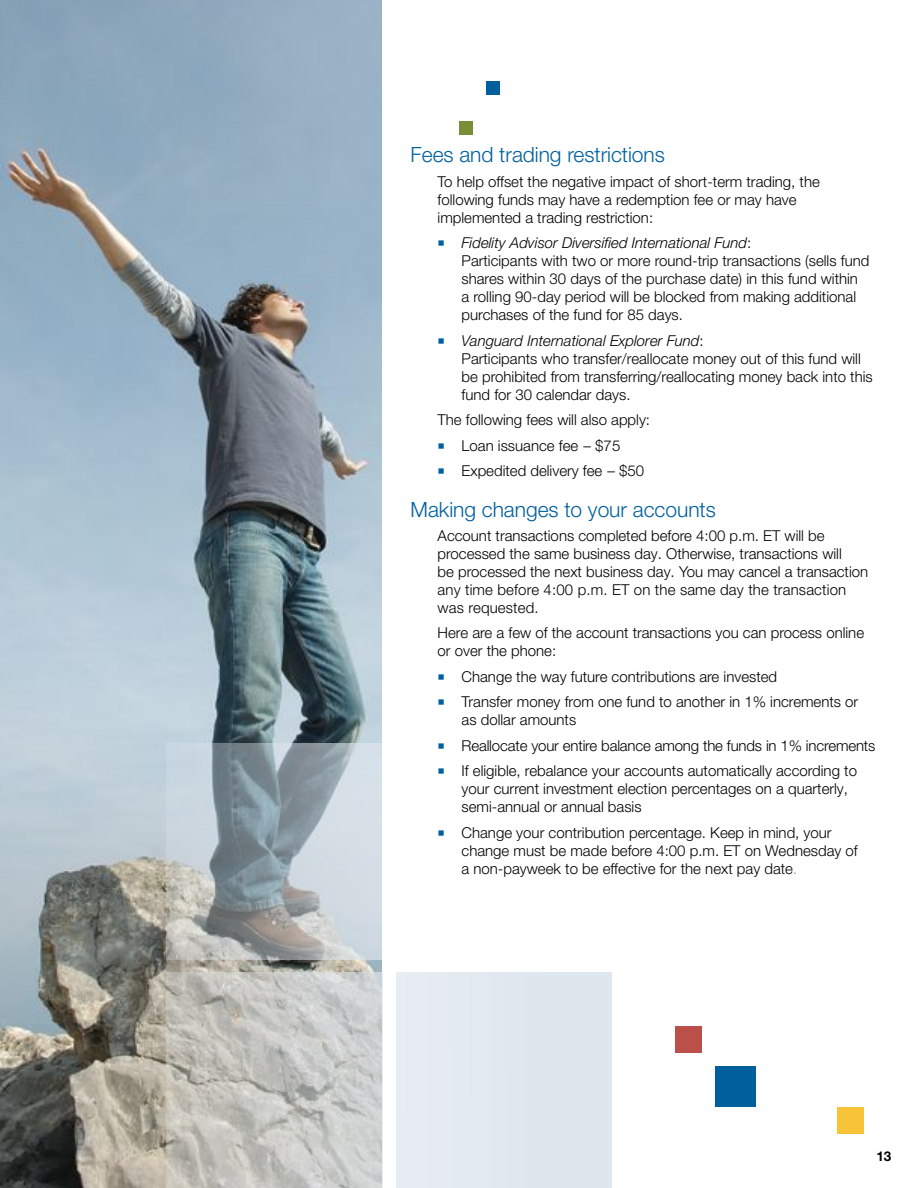
<style>
.page{position:relative;width:918px;height:1188px;background:#fff}
.page>*{position:absolute;margin:0;border:0;box-sizing:border-box;transform-origin:0 0}
.t1{font:300 21px "Helvetica Neue LT Pro";color:#00609e}
.t2{font:300 15px/18px "Helvetica Neue LT Pro";color:#000}
.t3{font:700 13.5px "Helvetica Neue LT Pro";color:#000}
.s1{color:#00609e}
.s2{font-style:italic}
.s3{font-size:13.5px;color:#798e35}
</style>
<div class="page">
<img style="left:0;top:0;width:382px;height:1188px">
<svg style="left:167px;top:972px;width:216px;height:216px;background:#c4c5c1"></svg>
<svg style="left:166px;top:744px;width:216px;height:216px;background:#abb4b9"></svg>
<div style="left:396px;top:972px;width:216px;height:216px;background:#dee6ee"></div>
<div style="left:486px;top:81px;width:14px;height:13px;background:#00609e"></div>
<div style="left:459px;top:122px;width:13px;height:13px;background:#798e35"></div>
<div style="left:716px;top:1067px;width:40px;height:40px;background:#00609e"></div>
<div style="left:675px;top:1026px;width:27px;height:27px;background:#ba5049"></div>
<div style="left:837px;top:1107px;width:27px;height:27px;background:#f6c339"></div>
<h1 class="t1" style="left:411px;top:142px;width:256px">Fees and trading restrictions</h1>
<p class="t2" style="left:438px;top:172px;width:384px">To help offset the negative impact of short-term trading, the following funds may have a redemption fee or may have implemented a trading restriction:</p>
<p class="t2" style="left:462px;top:234px;width:409px;text-indent:-24px"><span class="s1">○</span> <span class="s2">Fidelity Advisor Diversified International Fund</span>:<br>Participants with two or more round-trip transactions (sells fund shares within 30 days of the purchase date) in this fund within a rolling 90-day period will be blocked from making additional purchases of the fund for 85 days.</p>
<p class="t2" style="left:462px;top:331px;width:413px;text-indent:-24px"><span class="s1">○</span> <span class="s2">Vanguard International Explorer Fund</span>:<br>Participants who transfer/reallocate money out of this fund will be prohibited from transferring/reallocating money back into this fund for 30 calendar days.</p>
<p class="t2" style="left:438px;top:411px;width:214px">The following fees will also apply:</p>
<p class="t2" style="left:438px;top:436px;width:184px"><span class="s1">○</span> Loan issuance fee – $75</p>
<p class="t2" style="left:438px;top:462px;width:208px"><span class="s1">○</span> Expedited delivery fee – $50</p>
<h1 class="t1" style="left:411px;top:496px;width:307px">Making changes to your accounts</h1>
<p class="t2" style="left:438px;top:527px;width:432px">Account transactions completed before 4:00 p.m. ET will be processed the same business day. Otherwise, transactions will<br>be processed the next business day. You may cancel a transaction any time before 4:00 p.m. ET on the same day the transaction was requested.</p>
<p class="t2" style="left:438px;top:624px;width:428px">Here are a few of the account transactions you can process online or over the phone:</p>
<p class="t2" style="left:438px;top:667px;width:341px"><span class="s1">○</span> Change the way future contributions are invested</p>
<p class="t2" style="left:462px;top:693px;width:398px;text-indent:-24px"><span class="s1">○</span> Transfer money from one fund to another in 1% increments or as dollar amounts</p>
<p class="t2" style="left:438px;top:736px;width:439px"><span class="s1">○</span> Reallocate your entire balance among the funds in 1% increments</p>
<p class="t2" style="left:462px;top:762px;width:397px;text-indent:-24px"><span class="s1">○</span> If eligible, rebalance your accounts automatically according to your current investment election percentages on a quarterly, semi-annual or annual basis</p>
<p class="t2" style="left:462px;top:823px;width:398px;text-indent:-24px"><span class="s1">○</span> Change your contribution percentage. Keep in mind, your change must be made before 4:00 p.m. ET on Wednesday of a non-payweek to be effective for the next pay date<span class="s3">.</span></p>
<p class="t3" style="left:876px;top:1148px;width:17px">13</p>
</div>
